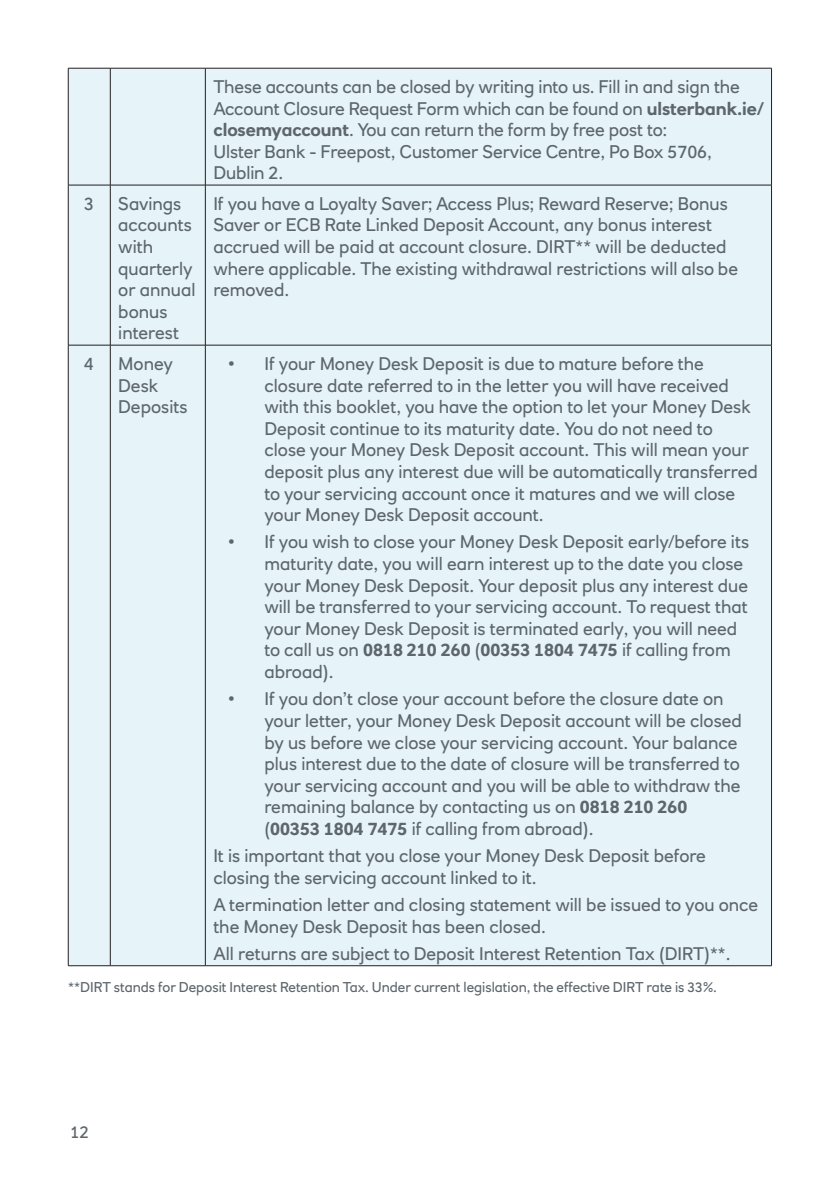
<style>
.page{position:relative;width:840px;height:1191px;background:#fff}
.page>*{position:absolute;margin:0;border:0;box-sizing:border-box;transform-origin:0 0}
.t1{font:18px/21.6px "RN House Sans";color:#5c666c}
.t2{font:17px "RN House Sans";color:#5c666c}
.t3{font:14px "RN House Sans";color:#5c666c}
.s1{font-weight:700}
</style>
<div class="page">
<div style="left:69px;top:69px;width:701px;height:896px;background:#e6f3f9"></div>
<hr style="left:68px;top:68px;width:42px;height:1px;background:#231f20">
<hr style="left:68px;top:68px;width:1px;height:117px;background:#231f20">
<hr style="left:110px;top:68px;width:95px;height:1px;background:#231f20">
<hr style="left:110px;top:68px;width:1px;height:117px;background:#231f20">
<hr style="left:205px;top:68px;width:566px;height:1px;background:#231f20">
<hr style="left:205px;top:68px;width:1px;height:117px;background:#231f20">
<hr style="left:770px;top:68px;width:1px;height:117px;background:#231f20">
<hr style="left:68px;top:185px;width:42px;height:1px;background:#231f20">
<hr style="left:68px;top:185px;width:1px;height:160px;background:#231f20">
<hr style="left:110px;top:185px;width:95px;height:1px;background:#231f20">
<hr style="left:110px;top:185px;width:1px;height:160px;background:#231f20">
<hr style="left:205px;top:185px;width:566px;height:1px;background:#231f20">
<hr style="left:205px;top:185px;width:1px;height:160px;background:#231f20">
<hr style="left:770px;top:185px;width:1px;height:160px;background:#231f20">
<hr style="left:68px;top:345px;width:42px;height:1px;background:#231f20">
<hr style="left:68px;top:345px;width:1px;height:620px;background:#231f20">
<hr style="left:110px;top:345px;width:95px;height:1px;background:#231f20">
<hr style="left:110px;top:345px;width:1px;height:620px;background:#231f20">
<hr style="left:205px;top:345px;width:566px;height:1px;background:#231f20">
<hr style="left:205px;top:345px;width:1px;height:620px;background:#231f20">
<hr style="left:770px;top:345px;width:1px;height:620px;background:#231f20">
<hr style="left:68px;top:965px;width:42px;height:1px;background:#231f20">
<hr style="left:110px;top:965px;width:95px;height:1px;background:#231f20">
<hr style="left:205px;top:965px;width:566px;height:1px;background:#231f20">
<p class="t1" style="left:213px;top:76px;width:551px">These accounts can be closed by writing into us. Fill in and sign the Account Closure Request Form which can be found on <span class="s1">ulsterbank.ie/ closemyaccount</span>. You can return the form by free post to:<br>Ulster Bank - Freepost, Customer Service Centre, Po Box 5706, Dublin 2.</p>
<p class="t1" style="left:84px;top:193px;width:11px">3</p>
<p class="t1" style="left:118px;top:193px;width:79px">Savings accounts with quarterly or annual bonus interest</p>
<p class="t1" style="left:213px;top:193px;width:526px">If you have a Loyalty Saver; Access Plus; Reward Reserve; Bonus Saver or ECB Rate Linked Deposit Account, any bonus interest accrued will be paid at account closure. DIRT** will be deducted where applicable. The existing withdrawal restrictions will also be removed.</p>
<p class="t1" style="left:84px;top:353px;width:11px">4</p>
<p class="t1" style="left:118px;top:353px;width:71px">Money<br>Desk<br>Deposits</p>
<p class="t1" style="left:264px;top:353px;width:494px;text-indent:-36px">• If your Money Desk Deposit is due to mature before the closure date referred to in the letter you will have received with this booklet, you have the option to let your Money Desk Deposit continue to its maturity date. You do not need to close your Money Desk Deposit account. This will mean your deposit plus any interest due will be automatically transferred to your servicing account once it matures and we will close your Money Desk Deposit account.</p>
<p class="t1" style="left:264px;top:531px;width:486px;text-indent:-36px">• If you wish to close your Money Desk Deposit early/before its maturity date, you will earn interest up to the date you close your Money Desk Deposit. Your deposit plus any interest due will be transferred to your servicing account. To request that your Money Desk Deposit is terminated early, you will need to call us on <span class="s1">0818 210 260</span> (<span class="s1">00353 1804 7475</span> if calling from abroad).</p>
<p class="t1" style="left:264px;top:688px;width:478px;text-indent:-36px">• If you don’t close your account before the closure date on your letter, your Money Desk Deposit account will be closed by us before we close your servicing account. Your balance plus interest due to the date of closure will be transferred to your servicing account and you will be able to withdraw the remaining balance by contacting us on <span class="s1">0818 210 260 </span>(<span class="s1">00353 1804 7475</span> if calling from abroad).</p>
<p class="t1" style="left:213px;top:845px;width:494px">It is important that you close your Money Desk Deposit before closing the servicing account linked to it.</p>
<p class="t1" style="left:213px;top:894px;width:546px">A termination letter and closing statement will be issued to you once the Money Desk Deposit has been closed.</p>
<p class="t1" style="left:213px;top:942px;width:518px">All returns are subject to Deposit Interest Retention Tax (DIRT)**.</p>
<p class="t3" style="left:68px;top:978px;width:650px">**DIRT stands for Deposit Interest Retention Tax. Under current legislation, the effective DIRT rate is 33%.</p>
<p class="t2" style="left:70px;top:1121px;width:20px">12</p>
</div>
